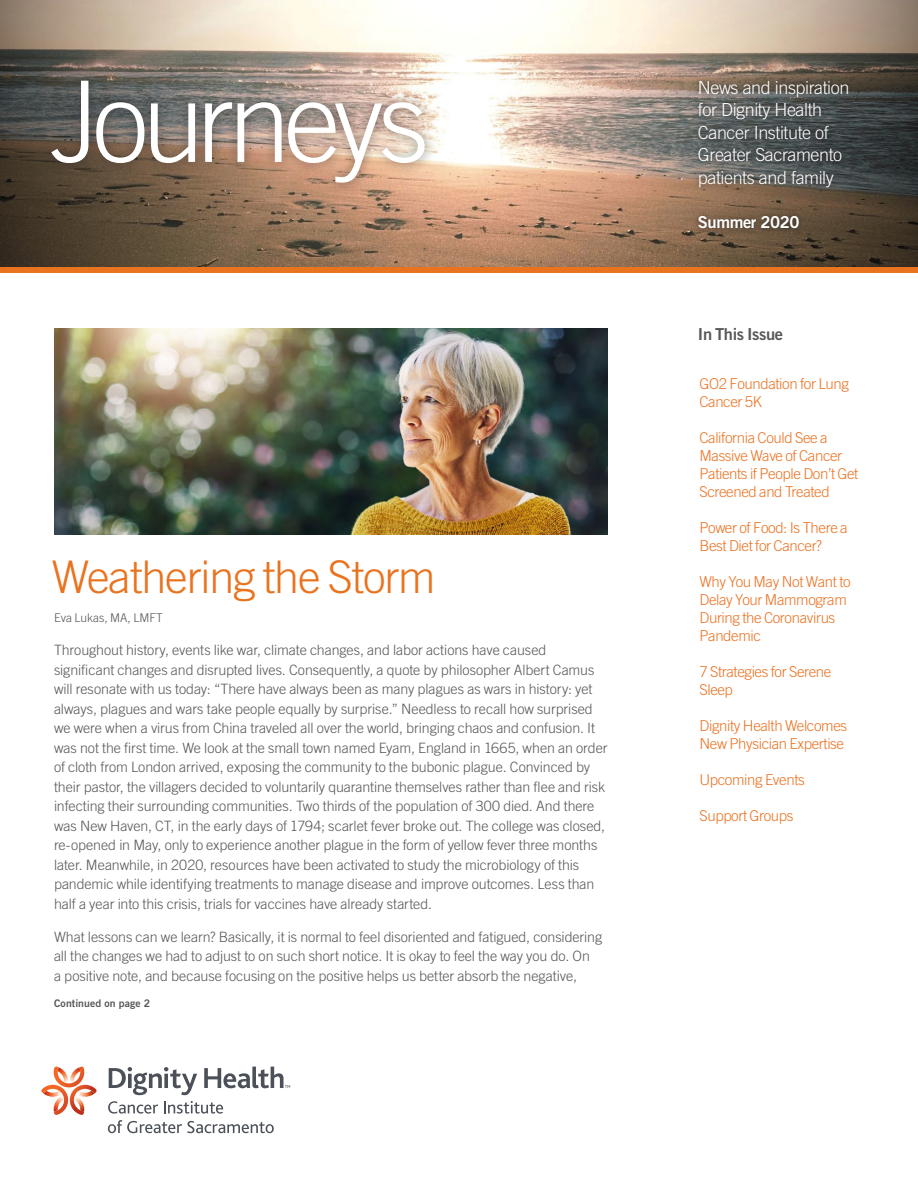
<style>
.page{position:relative;width:918px;height:1188px;background:#fff}
.page>*{position:absolute;margin:0;border:0;box-sizing:border-box;transform-origin:0 0}
.t1{font:300 112.5px "Trade Gothic LT Std";letter-spacing:-.06em;color:#fff}
.t2{font:300 45px "Trade Gothic LT Std";letter-spacing:-.025em;color:#e9731e}
.t3{font:300 18px/22.5px "Trade Gothic LT Std";letter-spacing:-.025em;color:#fff}
.t4{font:16.5px "Trade Gothic LT Std Bd 2";letter-spacing:-.025em;color:#57585a}
.t5{font:16.5px "Trade Gothic LT Std Bd 2";letter-spacing:-.025em;color:#fff}
.t6{font:300 15px/18px "Trade Gothic LT Std";letter-spacing:-.025em;color:#ec7323}
.t7{font:300 14.25px/19.5px "Trade Gothic LT Std";letter-spacing:-.005em;color:#57585a}
.t8{font:300 12px "Trade Gothic LT Std";color:#57585a}
.t9{font:10.5px "Trade Gothic LT Std Bd 2";letter-spacing:.01em;color:#57585a}
</style>
<div class="page">
<img style="left:403px;top:44px;width:123px;height:223px">
<svg style="left:526px;top:0;width:392px;height:267px;background:#a28d7c"></svg>
<svg style="left:0;top:0;width:403px;height:267px;background:#938370"></svg>
<div style="left:692px;top:75px;width:162px;height:118px;background:#231f20;opacity:.75"></div>
<div style="left:41px;top:69px;width:395px;height:125px;background:#231f20;opacity:.5"></div>
<div style="left:693px;top:211px;width:112px;height:23px;background:#231f20;opacity:.75"></div>
<div style="left:0;top:267px;width:918px;height:6px;background:#e9731e"></div>
<img style="left:54px;top:328px;width:554px;height:207px">
<svg style="left:41px;top:1066px;width:56px;height:49px"></svg>
<img style="left:76px;top:1094px;width:18px;height:3px">
<img style="left:76px;top:1091px;width:18px;height:3px">
<svg style="left:108px;top:1101px;width:50px;height:13px"></svg>
<svg style="left:164px;top:1101px;width:59px;height:13px"></svg>
<svg style="left:108px;top:1120px;width:166px;height:13px"></svg>
<svg style="left:109px;top:1067px;width:88px;height:28px"></svg>
<svg style="left:204px;top:1067px;width:86px;height:21px"></svg>
<h1 class="t1" style="left:51px;top:55px;width:379px">Journeys</h1>
<h2 class="t2" style="left:52px;top:551px;width:386px">Weathering the Storm</h2>
<p class="t8" style="left:54px;top:611px;width:110px">Eva Lukas, MA, LMFT</p>
<p class="t7" style="left:54px;top:640px;width:555px">Throughout history, events like war, climate changes, and labor actions have caused significant changes and disrupted lives. Consequently, a quote by philosopher Albert Camus will resonate with us today: “There have always been as many plagues as wars in history: yet always, plagues and wars take people equally by surprise.” Needless to recall how surprised we were when a virus from China traveled all over the world, bringing chaos and confusion. It was not the first time. We look at the small town named Eyam, England in 1665, when an order of cloth from London arrived, exposing the community to the bubonic plague. Convinced by their pastor, the villagers decided to voluntarily quarantine themselves rather than flee and risk infecting their surrounding communities. Two thirds of the population of 300 died. And there was New Haven, CT, in the early days of 1794; scarlet fever broke out. The college was closed, re-opened in May, only to experience another plague in the form of yellow fever three months later. Meanwhile, in 2020, resources have been activated to study the microbiology of this pandemic while identifying treatments to manage disease and improve outcomes. Less than half a year into this crisis, trials for vaccines have already started.</p>
<p class="t7" style="left:54px;top:927px;width:550px">What lessons can we learn? Basically, it is normal to feel disoriented and fatigued, considering all the changes we had to adjust to on such short notice. It is okay to feel the way you do. On<br>a positive note, and because focusing on the positive helps us better absorb the negative,</p>
<p class="t9" style="left:54px;top:997px;width:98px">Continued on page 2</p>
<p class="t3" style="left:698px;top:76px;width:153px">News and inspiration for Dignity Health<br>Cancer Institute of<br>Greater Sacramento</p>
<p class="t3" style="left:698px;top:166px;width:137px">patients and family</p>
<p class="t5" style="left:698px;top:212px;width:103px">Summer 2020</p>
<p class="t4" style="left:698px;top:324px;width:87px">In This Issue</p>
<p class="t6" style="left:699px;top:374px;width:151px">GO2 Foundation for Lung<br>Cancer 5K</p>
<p class="t6" style="left:699px;top:428px;width:161px">California Could See a<br>Massive Wave of Cancer<br>Patients if People Don’t Get<br>Screened and Treated</p>
<p class="t6" style="left:699px;top:518px;width:150px">Power of Food: Is There a<br>Best Diet for Cancer?</p>
<p class="t6" style="left:699px;top:572px;width:153px">Why You May Not Want to<br>Delay Your Mammogram<br>During the Coronavirus<br>Pandemic</p>
<p class="t6" style="left:699px;top:662px;width:133px">7 Strategies for Serene<br>Sleep</p>
<p class="t6" style="left:699px;top:716px;width:149px">Dignity Health Welcomes<br>New Physician Expertise</p>
<p class="t6" style="left:699px;top:770px;width:107px">Upcoming Events</p>
<p class="t6" style="left:699px;top:806px;width:96px">Support Groups</p>
</div>
